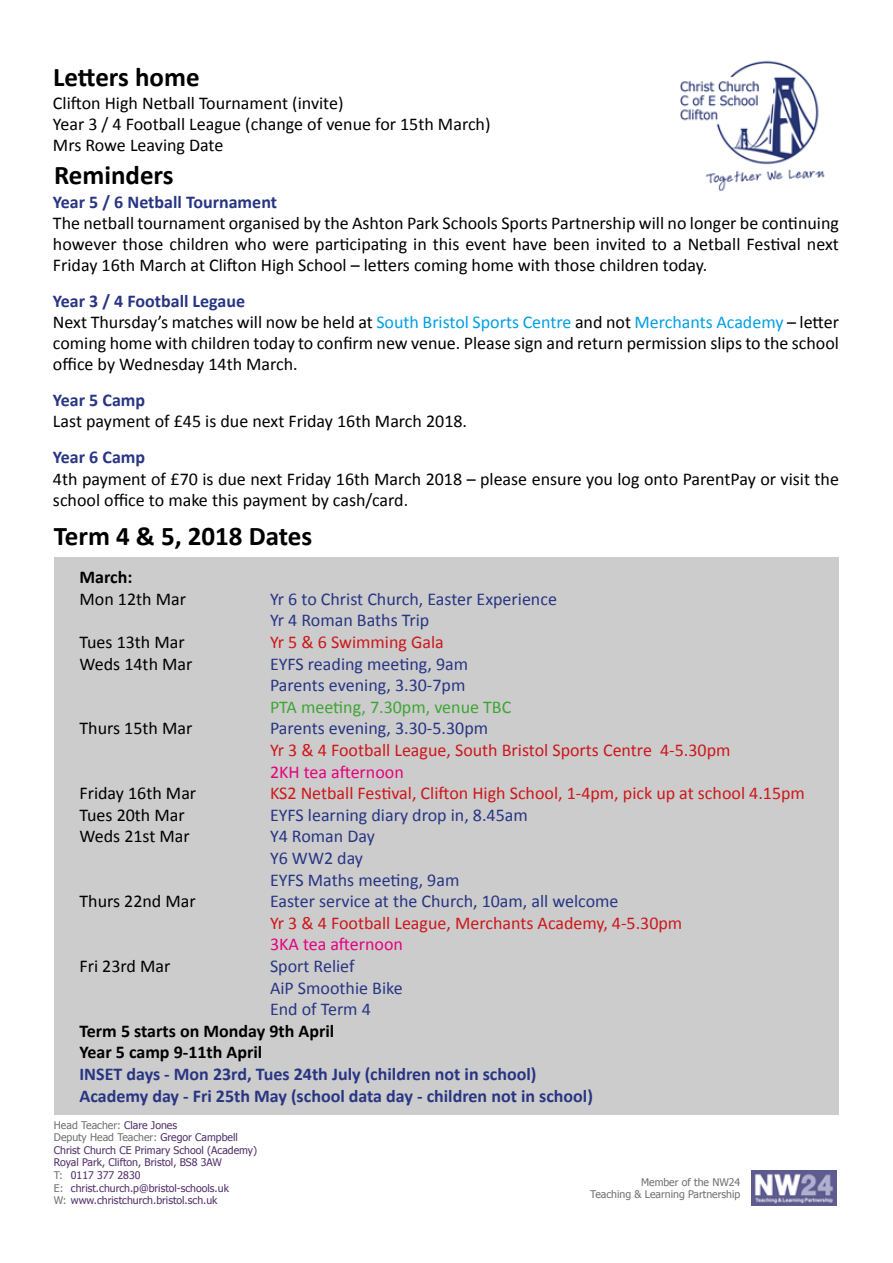
<style>
.page{position:relative;width:893px;height:1263px;background:#fff}
.page>*{position:absolute;margin:0;border:0;box-sizing:border-box;transform-origin:0 0}
.t1{font:700 27px "Calibri";color:#000}
.t2{font:18px/21px "Calibri";color:#000}
.t3{font:18px/21.6px "Calibri";color:#283583}
.t4{font:18px "Calibri";color:#cd171a}
.t5{font:700 18px/21.6px "Calibri";color:#283583}
.t6{font:700 18px/21.6px "Calibri";color:#000}
.t7{font:18px "Calibri";color:#e6007d}
.t8{font:18px "Calibri";color:#3fa535}
.t9{font:10.5px/12.6px "Tahoma";color:#502e6a}
.t10{font:10.5px/12.6px "Tahoma";color:#706f6f;text-align:right}
.s1{font-weight:700;color:#283583}
.s2{color:#009fe3}
.s3{color:#706f6f}
</style>
<div class="page">
<img style="left:752px;top:1171px;width:85px;height:35px">
<img style="left:680px;top:60px;width:145px;height:131px">
<div style="left:54px;top:557px;width:785px;height:557px;background:#ccc"></div>
<h1 class="t1" style="left:53px;top:59px;width:148px">Letters home</h1>
<p class="t2" style="left:53px;top:93px;width:439px">Clifton High Netball Tournament (invite)<br>Year 3 / 4 Football League (change of venue for 15th March)<br>Mrs Rowe Leaving Date</p>
<h1 class="t1" style="left:54px;top:158px;width:121px">Reminders</h1>
<p class="t5" style="left:53px;top:192px;width:226px">Year 5 / 6 Netball Tournament</p>
<p class="t2" style="left:53px;top:213px;width:787px;text-align:justify">The netball tournament organised by the Ashton Park Schools Sports Partnership will no longer be continuing however those children who were participating in this event have been invited to a Netball Festival next Friday 16th March at Clifton High School – letters coming home with those children today.</p>
<p class="t2" style="left:53px;top:291px;width:787px"><span class="s1">Year 3 / 4 Football Legaue<br></span>Next Thursday’s matches will now be held at <span class="s2">South Bristol Sports Centre</span> and not <span class="s2">Merchants Academy</span> – letter coming home with children today to confirm new venue. Please sign and return permission slips to the school office by Wednesday 14th March.</p>
<p class="t5" style="left:53px;top:390px;width:94px">Year 5 Camp</p>
<p class="t2" style="left:53px;top:411px;width:416px">Last payment of £45 is due next Friday 16th March 2018.</p>
<p class="t5" style="left:53px;top:447px;width:94px">Year 6 Camp</p>
<p class="t2" style="left:53px;top:468px;width:787px">4th payment of £70 is due next Friday 16th March 2018 – please ensure you log onto ParentPay or visit the school office to make this payment by cash/card.</p>
<h1 class="t1" style="left:54px;top:519px;width:260px">Term 4 &amp; 5, 2018 Dates</h1>
<p class="t6" style="left:80px;top:566px;width:54px">March:</p>
<p class="t2" style="left:80px;top:588px;width:108px">Mon 12th Mar</p>
<p class="t3" style="left:270px;top:588px;width:288px">Yr 6 to Christ Church, Easter Experience<br>Yr 4 Roman Baths Trip</p>
<p class="t2" style="left:80px;top:631px;width:107px">Tues 13th Mar</p>
<p class="t4" style="left:270px;top:631px;width:175px">Yr 5 &amp; 6 Swimming Gala</p>
<p class="t2" style="left:80px;top:653px;width:114px">Weds 14th Mar</p>
<p class="t3" style="left:270px;top:653px;width:200px">EYFS reading meeting, 9am<br>Parents evening, 3.30-7pm</p>
<p class="t8" style="left:270px;top:695px;width:243px">PTA meeting, 7.30pm, venue TBC</p>
<p class="t2" style="left:80px;top:718px;width:114px">Thurs 15th Mar</p>
<p class="t3" style="left:270px;top:718px;width:220px">Parents evening, 3.30-5.30pm</p>
<p class="t4" style="left:270px;top:739px;width:462px">Yr 3 &amp; 4 Football League, South Bristol Sports Centre 4-5.30pm</p>
<p class="t7" style="left:270px;top:760px;width:135px">2KH tea afternoon</p>
<p class="t2" style="left:80px;top:783px;width:118px">Friday 16th Mar</p>
<p class="t4" style="left:270px;top:782px;width:536px">KS2 Netball Festival, Clifton High School, 1-4pm, pick up at school 4.15pm</p>
<p class="t2" style="left:80px;top:804px;width:107px">Tues 20th Mar</p>
<p class="t3" style="left:270px;top:804px;width:259px">EYFS learning diary drop in, 8.45am</p>
<p class="t2" style="left:80px;top:826px;width:112px">Weds 21st Mar</p>
<p class="t3" style="left:270px;top:826px;width:191px">Y4 Roman Day<br>Y6 WW2 day<br>EYFS Maths meeting, 9am</p>
<p class="t2" style="left:80px;top:891px;width:118px">Thurs 22nd Mar</p>
<p class="t3" style="left:270px;top:890px;width:350px">Easter service at the Church, 10am, all welcome</p>
<p class="t4" style="left:270px;top:911px;width:414px">Yr 3 &amp; 4 Football League, Merchants Academy, 4-5.30pm</p>
<p class="t7" style="left:270px;top:933px;width:134px">3KA tea afternoon</p>
<p class="t2" style="left:80px;top:955px;width:92px">Fri 23rd Mar</p>
<p class="t3" style="left:270px;top:955px;width:134px">Sport Relief<br>AiP Smoothie Bike<br>End of Term 4</p>
<p class="t6" style="left:80px;top:1020px;width:256px">Term 5 starts on Monday 9th April<br>Year 5 camp 9-11th April</p>
<p class="t5" style="left:80px;top:1063px;width:515px">INSET days - Mon 23rd, Tues 24th July (children not in school)<br>Academy day - Fri 25th May (school data day - children not in school)</p>
<p class="t9" style="left:54px;top:1118px;width:205px"><span class="s3">Head Teacher:</span> Clare Jones<br><span class="s3">Deputy Head Teacher:</span> Gregor Campbell Christ Church CE Primary School (Academy)<br>Royal Park, Clifton, Bristol, BS8 3AW<br><span class="s3">T:</span> 0117 377 2830<br><span class="s3">E:</span> christ.church.p@bristol-schools.uk<br><span class="s3">W:</span> www.christchurch.bristol.sch.uk</p>
<p class="t10" style="left:590px;top:1175px;width:152px">Member of the NW24<br>Teaching &amp; Learning Partnership</p>
</div>
